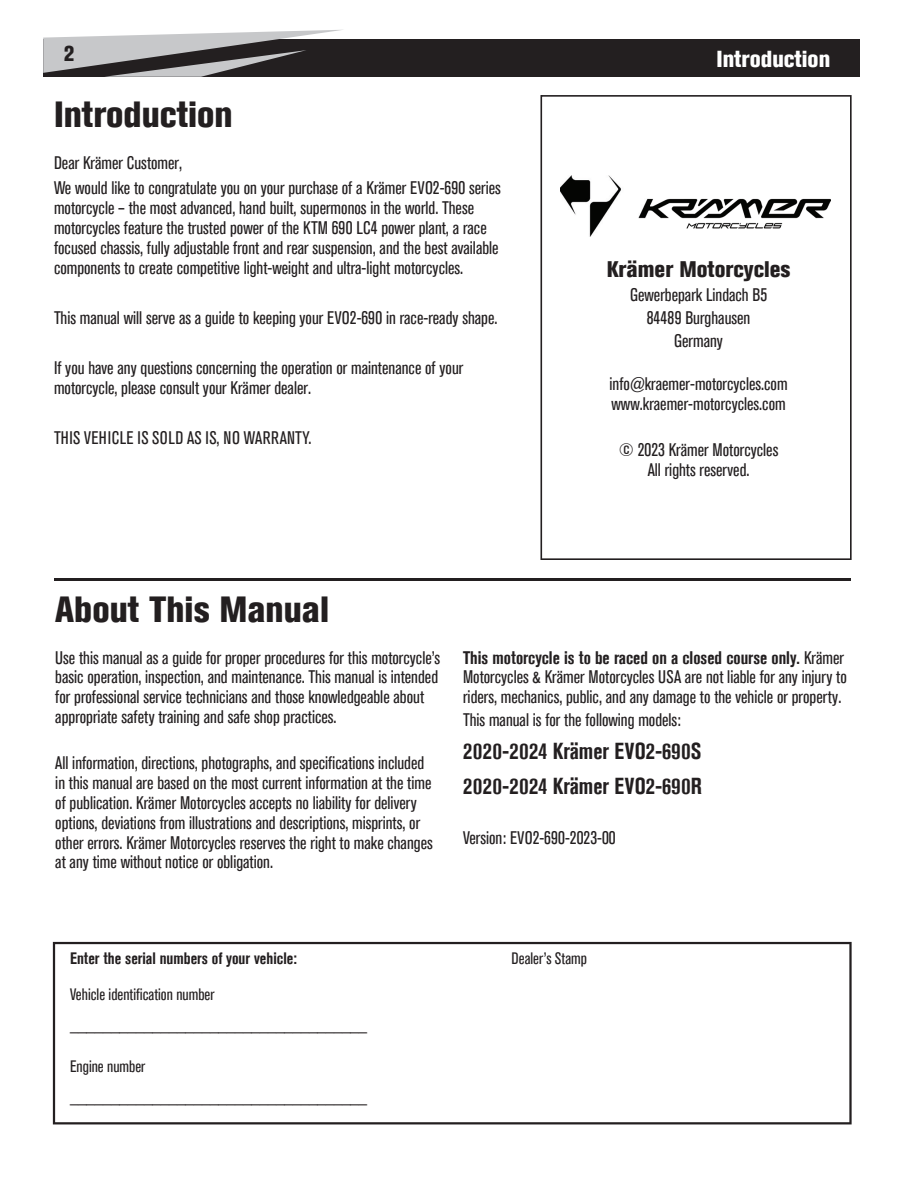
<style>
.page{position:relative;width:918px;height:1188px;background:#fff}
.page>*{position:absolute;margin:0;border:0;box-sizing:border-box;transform-origin:0 0}
.t1{font:800 condensed 36.3px "Akzidenz Grotesk Std";color:#231f20}
.t2{font:700 condensed 23.1px/34.5px "Akzidenz Grotesk Std";letter-spacing:.01em;color:#231f20}
.t3{font:800 condensed 23.1px "Akzidenz Grotesk Std";color:#fff}
.t4{font:800 condensed 22.5px "Akzidenz Grotesk Std";color:#231f20}
.t5{font:800 condensed 21.45px "Akzidenz Grotesk Std";color:#231f20}
.t6{font:condensed 18.15px/19.8px "Akzidenz Grotesk Std";color:#231f20}
.t7{font:condensed 18.15px "Akzidenz Grotesk Std";letter-spacing:.02em;color:#231f20}
.t8{font:condensed 16.5px/30px "Akzidenz Grotesk Std";color:#231f20}
.t9{font:700 condensed 16.5px "Akzidenz Grotesk Std";color:#231f20}
.s1{font-weight:700}
</style>
<div class="page">
<div style="left:43px;top:40px;width:817px;height:37px;background:#231f20"></div>
<svg style="left:43px;top:30px;width:301px;height:47px"></svg>
<svg style="left:540px;top:95px;width:312px;height:465px"></svg>
<img style="left:560px;top:176px;width:270px;height:61px">
<hr style="left:54px;top:578px;width:796px;height:3px;background:#231f20">
<svg style="left:53px;top:942px;width:799px;height:182px"></svg>
<p class="t5" style="left:64px;top:41px;width:12px">2</p>
<p class="t3" style="left:717px;top:46px;width:115px">Introduction</p>
<h1 class="t1" style="left:54px;top:94px;width:180px">Introduction</h1>
<p class="t6" style="left:54px;top:151px;width:448px;line-height:24.9px">Dear Krämer Customer,<br>We would like to congratulate you on your purchase of a Krämer EVO2-690 series</p>
<p class="t6" style="left:54px;top:198px;width:446px">motorcycle – the most advanced, hand built, supermonos in the world . These motorcycles feature the trusted power of the KTM 690 LC4 power plant, a race focused chassis, fully adjustable front and rear suspension, and the best available components to create competitive light-weight and ultra-light motorcycles .</p>
<p class="t6" style="left:54px;top:308px;width:445px">This manual will serve as a guide to keeping your EVO2-690 in race-ready shape .</p>
<p class="t6" style="left:54px;top:358px;width:411px">If you have any questions concerning the operation or maintenance of your motorcycle, please consult your Krämer dealer .</p>
<p class="t7" style="left:54px;top:427px;width:259px">THIS VEHICLE IS SOLD AS IS, NO WARRANTY .</p>
<p class="t4" style="left:607px;top:256px;width:185px">Krämer Motorcycles</p>
<p class="t6" style="left:630px;top:284px;width:139px;line-height:23.1px;text-align:center">Gewerbepark Lindach B5<br>84489 Burghausen<br>Germany</p>
<p class="t6" style="left:610px;top:374px;width:180px">info@kraemer-motorcycles .com www .kraemer-motorcycles .com</p>
<p class="t6" style="left:619px;top:440px;width:161px;text-align:center">© 2023 Krämer Motorcycles<br>All rights reserved .</p>
<h1 class="t1" style="left:55px;top:589px;width:275px">About This Manual</h1>
<p class="t6" style="left:55px;top:648px;width:386px">Use this manual as a guide for proper procedures for this motorcycle’s basic operation, inspection, and maintenance . This manual is intended for professional service technicians and those knowledgeable about appropriate safety training and safe shop practices .</p>
<p class="t6" style="left:55px;top:753px;width:379px">All information, directions, photographs, and specifications included in this manual are based on the most current information at the time of publication . Krämer Motorcycles accepts no liability for delivery options, deviations from illustrations and descriptions, misprints, or other errors . Krämer Motorcycles reserves the right to make changes at any time without notice or obligation .</p>
<p class="t6" style="left:463px;top:648px;width:385px"><span class="s1">This motorcycle is to be raced on a closed course only.</span> Krämer<br>Motorcycles &amp; Krämer Motorcycles USA are not liable for any injury to riders, mechanics, public, and any damage to the vehicle or property .</p>
<p class="t6" style="left:463px;top:711px;width:219px">This manual is for the following models:</p>
<p class="t2" style="left:463px;top:734px;width:240px">2020-2024 Krämer EVO2-690S<br>2020-2024 Krämer EVO2-690R</p>
<p class="t6" style="left:463px;top:828px;width:154px">Version: EVO2-690-2023-00</p>
<p class="t9" style="left:70px;top:949px;width:228px">Enter the serial numbers of your vehicle:</p>
<p class="t8" style="left:70px;top:979px;width:298px">Vehicle identification number ____________________________________</p>
<p class="t8" style="left:70px;top:1051px;width:298px">Engine number ____________________________________</p>
<p class="t8" style="left:512px;top:944px;width:77px">Dealer’s Stamp</p>
</div>
